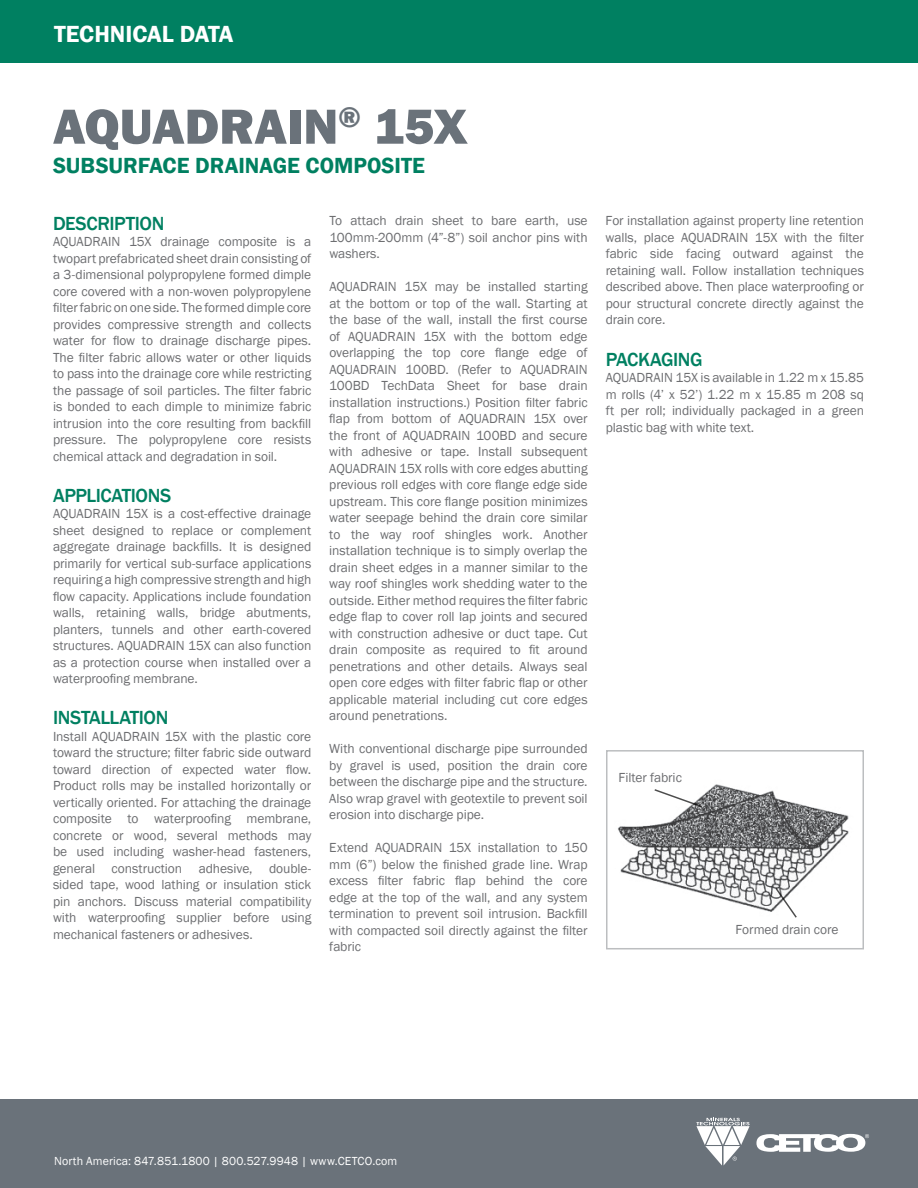
<style>
.page{position:relative;width:918px;height:1188px;background:#fff}
.page>*{position:absolute;margin:0;border:0;box-sizing:border-box;transform-origin:0 0}
.t1{font:800 51px "Franklin Gothic";color:#6a727a}
.t2{font:600 24px "Franklin Gothic";color:#fff}
.t3{font:600 22.5px "Franklin Gothic";color:#008061}
.t4{font:500 19.5px "Franklin Gothic";letter-spacing:-.02em;color:#008061}
.t5{font:13.5px/16.5px "Franklin Gothic";letter-spacing:-.005em;color:#6d6e71;text-align:justify}
.t6{font:12px "Franklin Gothic";letter-spacing:.015em;color:#fff}
</style>
<div class="page">
<div style="left:0;top:0;width:918px;height:63px;background:#008061"></div>
<div style="left:0;top:1099px;width:918px;height:89px;background:#6a727a"></div>
<svg style="left:756px;top:1134px;width:113px;height:18px"></svg>
<svg style="left:696px;top:1118px;width:54px;height:48px"></svg>
<img style="left:618px;top:784px;width:231px;height:128px">
<div style="left:606px;top:750px;width:258px;height:199px;border:2px solid #bcbec0"></div>
<svg style="left:653px;top:788px;width:51px;height:21px"></svg>
<svg style="left:774px;top:886px;width:24px;height:32px"></svg>
<h2 class="t2" style="left:54px;top:19px;width:181px">TECHNICAL DATA</h2>
<h1 class="t1" style="left:53px;top:94px;width:416px">AQUADRAIN<sup>®</sup> 15X</h1>
<h3 class="t3" style="left:53px;top:152px;width:374px">SUBSURFACE DRAINAGE COMPOSITE</h3>
<h3 class="t4" style="left:53px;top:211px;width:113px">DESCRIPTION</h3>
<p class="t5" style="left:53px;top:234px;width:260px">AQUADRAIN 15X drainage composite is a twopart prefabricated sheet drain consisting of a 3-dimensional polypropylene formed dimple core covered with a non-woven polypropylene filter fabric on one side. The formed dimple core provides compressive strength and collects water for flow to drainage discharge pipes.<br>The filter fabric allows water or other liquids to pass into the drainage core while restricting the passage of soil particles. The filter fabric is bonded to each dimple to minimize fabric intrusion into the core resulting from backfill pressure. The polypropylene core resists chemical attack and degradation in soil.</p>
<h3 class="t4" style="left:53px;top:483px;width:120px">APPLICATIONS</h3>
<p class="t5" style="left:53px;top:506px;width:260px">AQUADRAIN 15X is a cost-effective drainage sheet designed to replace or complement aggregate drainage backfills. It is designed primarily for vertical sub-surface applications requiring a high compressive strength and high flow capacity. Applications include foundation walls, retaining walls, bridge abutments, planters, tunnels and other earth-covered structures. AQUADRAIN 15X can also function as a protection course when installed over a waterproofing membrane.</p>
<h3 class="t4" style="left:53px;top:706px;width:117px">INSTALLATION</h3>
<p class="t5" style="left:53px;top:728px;width:260px">Install AQUADRAIN 15X with the plastic core toward the structure; filter fabric side outward toward direction of expected water flow.<br>Product rolls may be installed horizontally or vertically oriented. For attaching the drainage composite to waterproofing membrane, concrete or wood, several methods may be used including washer-head fasteners, general construction adhesive, double&shy;sided tape, wood lathing or insulation stick pin anchors. Discuss material compatibility with waterproofing supplier before using mechanical fasteners or adhesives.</p>
<p class="t5" style="left:329px;top:213px;width:260px">To attach drain sheet to bare earth, use 100mm-200mm (4”-8”) soil anchor pins with washers.</p>
<p class="t5" style="left:329px;top:279px;width:260px">AQUADRAIN 15X may be installed starting at the bottom or top of the wall. Starting at the base of the wall, install the first course of AQUADRAIN 15X with the bottom edge overlapping the top core flange edge of AQUADRAIN 100BD. (Refer to AQUADRAIN 100BD TechData Sheet for base drain installation instructions.) Position filter fabric flap from bottom of AQUADRAIN 15X over the front of AQUADRAIN 100BD and secure with adhesive or tape. Install subsequent AQUADRAIN 15X rolls with core edges abutting previous roll edges with core flange edge side upstream. This core flange position minimizes water seepage behind the drain core similar to the way roof shingles work. Another installation technique is to simply overlap the drain sheet edges in a manner similar to the way roof shingles work shedding water to the outside. Either method requires the filter fabric edge flap to cover roll lap joints and secured with construction adhesive or duct tape. Cut drain composite as required to fit around penetrations and other details. Always seal open core edges with filter fabric flap or other applicable material including cut core edges around penetrations.</p>
<p class="t5" style="left:329px;top:741px;width:260px">With conventional discharge pipe surrounded by gravel is used, position the drain core between the discharge pipe and the structure.<br>Also wrap gravel with geotextile to prevent soil erosion into discharge pipe.</p>
<p class="t5" style="left:329px;top:840px;width:260px">Extend AQUADRAIN 15X installation to 150 mm (6”) below the finished grade line. Wrap excess filter fabric flap behind the core edge at the top of the wall, and any system termination to prevent soil intrusion. Backfill with compacted soil directly against the filter fabric</p>
<p class="t5" style="left:606px;top:213px;width:260px">For installation against property line retention walls, place AQUADRAIN 15X with the filter fabric side facing outward against the retaining wall. Follow installation techniques described above. Then place waterproofing or pour structural concrete directly against the drain core.</p>
<h3 class="t4" style="left:606px;top:347px;width:99px">PACKAGING</h3>
<p class="t5" style="left:606px;top:370px;width:260px">AQUADRAIN 15X is available in 1.22 m x 15.85 m rolls (4’ x 52’) 1.22 m x 15.85 m 208 sq ft per roll; individually packaged in a green plastic bag with white text.</p>
<p class="t5" style="left:619px;top:770px;width:65px">Filter fabric</p>
<p class="t5" style="left:736px;top:922px;width:104px">Formed drain core</p>
<p class="t6" style="left:54px;top:1153px;width:345px">North America: 847.851.1800 | 800.527.9948 | www.CETCO.com</p>
</div>
